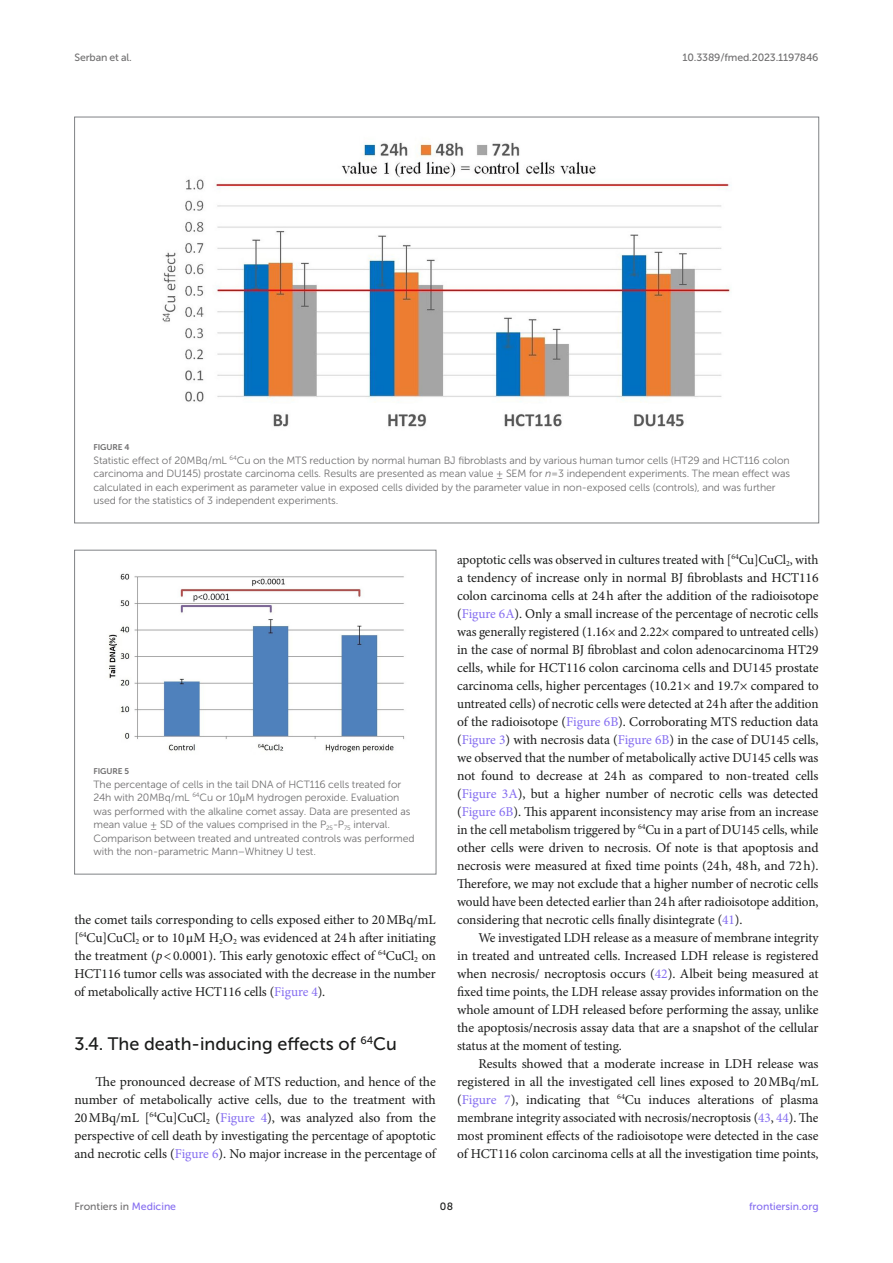
<style>
.page{position:relative;width:893px;height:1263px;background:#fff}
.page>*{position:absolute;margin:0;border:0;box-sizing:border-box;transform-origin:0 0}
.HEAD_2{font:18px "Museo Sans 500";color:#1b1c1b}
.TEXT_FLUSH{font:13.5px/18px "Minion Pro";letter-spacing:-.005em;color:#1b1c1b;text-align:justify}
.TEXT{font:13.5px/18px "Minion Pro";letter-spacing:-.005em;color:#1b1c1b;text-align:justify}
.FIG_LEG{font:10.5px/13.5px "Museo Sans 300";letter-spacing:-.01em;color:#706f70}
.t1{font:10.5px "Museo Sans 500";letter-spacing:-.015em;color:#706f70}
.t2{font:10.5px "Museo Sans 500";color:#856df0}
.t3{font:10.5px "Museo Sans 500";color:#1b1c1b}
.FIG_HD{font:8.25px "Museo Sans 700";letter-spacing:-.01em;color:#706f70}
.s1{font-style:italic}
.s2{font-family:"STIX General"}
.s3{color:#856df0}
</style>
<div class="page">
<img style="left:162px;top:142px;width:569px;height:285px">
<img style="left:108px;top:573px;width:297px;height:179px">
<div style="left:74px;top:550px;width:362px;height:324px;border:1px solid #808285"></div>
<p class="t1" style="left:74px;top:51px;width:59px">Serban et al.</p>
<p class="t1" style="left:683px;top:51px;width:137px">10.3389/fmed.2023.1197846</p>
<p class="FIG_HD" style="left:94px;top:443px;width:37px">FIGURE 4</p>
<p class="FIG_LEG" style="left:94px;top:453px;width:698px">Statistic effect of 20 MBq/mL <sup>64</sup>Cu on the MTS reduction by normal human BJ fibroblasts and by various human tumor cells (HT29 and HCT116 colon carcinoma and DU145) prostate carcinoma cells. Results are presented as mean value ± SEM for <span class="s1">n</span> = 3 independent experiments. The mean effect was calculated in each experiment as parameter value in exposed cells divided by the parameter value in non-exposed cells (controls), and was further used for the statistics of 3 independent experiments.</p>
<p class="FIG_HD" style="left:94px;top:767px;width:37px">FIGURE 5</p>
<p class="FIG_LEG" style="left:94px;top:777px;width:323px">The percentage of cells in the tail DNA of HCT116 cells treated for 24 h with 20 MBq/mL <sup>64</sup>Cu or 10 <span class="s2">μ</span>M hydrogen peroxide. Evaluation was performed with the alkaline comet assay. Data are presented as mean value ± SD of the values comprised in the P<sub>25</sub>-P<sub>75</sub> interval.<br>Comparison between treated and untreated controls was performed with the non-parametric Mann–Whitney U test.</p>
<p class="TEXT" style="left:74px;top:911px;width:363px">the comet tails corresponding to cells exposed either to 20MBq/mL [<sup>64</sup>Cu]CuCl<sub>2</sub> or to 10<span class="s2">μ</span>M H<sub>2</sub>O<sub>2</sub> was evidenced at 24h after initiating the treatment (<span class="s1">p</span>&lt;0.0001). This early genotoxic effect of <sup>64</sup>CuCl<sub>2</sub> on HCT116 tumor cells was associated with the decrease in the number of metabolically active HCT116 cells (<span class="s3">Figure 4</span>).</p>
<p class="HEAD_2" style="left:74px;top:1034px;width:324px">3.4. The death-inducing effects of <sup>64</sup>Cu</p>
<p class="TEXT_FLUSH" style="left:74px;top:1073px;width:363px;text-indent:21px">The pronounced decrease of MTS reduction, and hence of the number of metabolically active cells, due to the treatment with 20MBq/mL [<sup>64</sup>Cu]CuCl<sub>2</sub> (<span class="s3">Figure 4</span>), was analyzed also from the perspective of cell death by investigating the percentage of apoptotic and necrotic cells (<span class="s3">Figure 6</span>). No major increase in the percentage of</p>
<p class="TEXT_FLUSH" style="left:457px;top:551px;width:363px">apoptotic cells was observed in cultures treated with [<sup>64</sup>Cu]CuCl<sub>2</sub>, with a tendency of increase only in normal BJ fibroblasts and HCT116 colon carcinoma cells at 24h after the addition of the radioisotope (<span class="s3">Figure 6A</span>). Only a small increase of the percentage of necrotic cells was generally registered (1.16× and 2.22× compared to untreated cells) in the case of normal BJ fibroblast and colon adenocarcinoma HT29 cells, while for HCT116 colon carcinoma cells and DU145 prostate carcinoma cells, higher percentages (10.21× and 19.7× compared to untreated cells) of necrotic cells were detected at 24h after the addition of the radioisotope (<span class="s3">Figure 6B</span>). Corroborating MTS reduction data (<span class="s3">Figure 3</span>) with necrosis data (<span class="s3">Figure 6B</span>) in the case of DU145 cells, we observed that the number of metabolically active DU145 cells was not found to decrease at 24h as compared to non-treated cells (<span class="s3">Figure 3A</span>), but a higher number of necrotic cells was detected (<span class="s3">Figure 6B</span>). This apparent inconsistency may arise from an increase in the cell metabolism triggered by <sup>64</sup>Cu in a part of DU145 cells, while other cells were driven to necrosis. Of note is that apoptosis and necrosis were measured at fixed time points (24h, 48h, and 72h).<br>Therefore, we may not exclude that a higher number of necrotic cells would have been detected earlier than 24h after radioisotope addition, considering that necrotic cells finally disintegrate (<span class="s3">41</span>).</p>
<p class="TEXT" style="left:457px;top:929px;width:363px;text-indent:21px">We investigated LDH release as a measure of membrane integrity in treated and untreated cells. Increased LDH release is registered when necrosis/ necroptosis occurs (<span class="s3">42</span>). Albeit being measured at fixed time points, the LDH release assay provides information on the whole amount of LDH released before performing the assay, unlike the apoptosis/necrosis assay data that are a snapshot of the cellular status at the moment of testing.</p>
<p class="TEXT" style="left:457px;top:1055px;width:363px;text-indent:21px">Results showed that a moderate increase in LDH release was registered in all the investigated cell lines exposed to 20MBq/mL (<span class="s3">Figure 7</span>), indicating that <sup>64</sup>Cu induces alterations of plasma membrane integrity associated with necrosis/necroptosis (<span class="s3">43</span>, <span class="s3">44</span>). The most prominent effects of the radioisotope were detected in the case of HCT116 colon carcinoma cells at all the investigation time points,</p>
<p class="t1" style="left:74px;top:1200px;width:103px">Frontiers in <span class="s3">Medicine</span></p>
<p class="t3" style="left:440px;top:1200px;width:15px">08</p>
<p class="t2" style="left:749px;top:1200px;width:71px">frontiersin.org</p>
</div>
